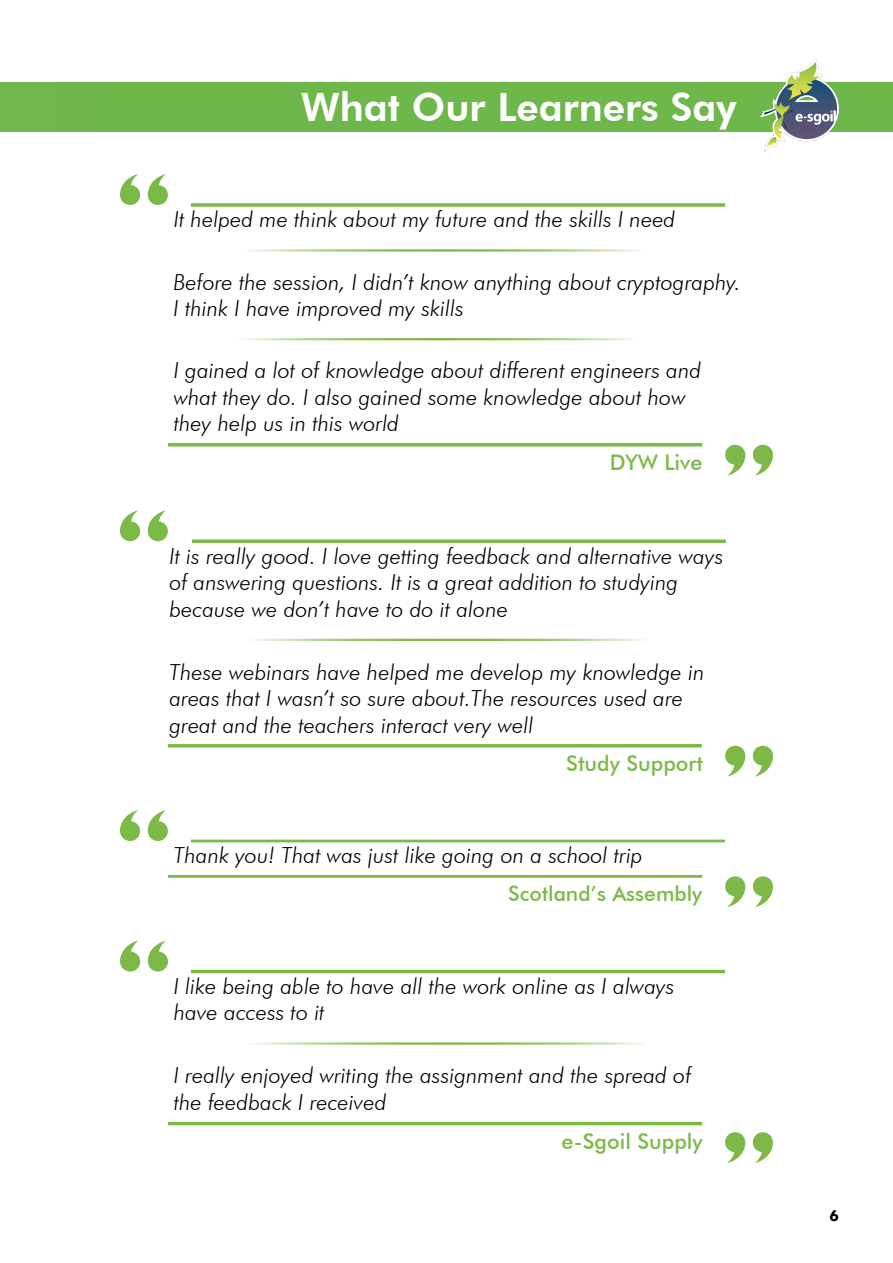
<style>
.page{position:relative;width:893px;height:1263px;background:#fff}
.page>*{position:absolute;margin:0;border:0;box-sizing:border-box;transform-origin:0 0}
.t1{font:800 39px "Futura BT";color:#fff}
.t2{font:italic 300 22.2px/26.5px "Futura BT";color:#000}
.t3{font:500 21.45px "Futura BT";color:#7cb947}
.t4{font:500 21.15px "Futura BT";color:#7cb947}
.t5{font:700 15px "Futura";color:#000}
</style>
<div class="page">
<svg style="left:120px;top:510px;width:48px;height:31px"></svg>
<svg style="left:192px;top:539px;width:534px;height:4px;background:#8cc15e"></svg>
<svg style="left:725px;top:746px;width:48px;height:31px"></svg>
<hr style="left:168px;top:744px;width:534px;height:3px;background:#7cb947">
<svg style="left:120px;top:174px;width:48px;height:31px"></svg>
<svg style="left:191px;top:203px;width:534px;height:4px;background:#8cc15e"></svg>
<svg style="left:725px;top:445px;width:48px;height:31px"></svg>
<hr style="left:168px;top:443px;width:534px;height:3px;background:#7cb947">
<div style="left:0;top:82px;width:893px;height:50px;background:#6eb74b"></div>
<img style="left:760px;top:58px;width:80px;height:94px">
<svg style="left:120px;top:810px;width:48px;height:31px"></svg>
<svg style="left:725px;top:876px;width:48px;height:31px"></svg>
<hr style="left:168px;top:875px;width:534px;height:3px;background:#7cb947">
<hr style="left:191px;top:840px;width:534px;height:2px;background:#7cb947">
<svg style="left:120px;top:940px;width:48px;height:31px"></svg>
<hr style="left:191px;top:970px;width:534px;height:3px;background:#7cb947">
<svg style="left:725px;top:1132px;width:48px;height:31px"></svg>
<hr style="left:168px;top:1122px;width:534px;height:3px;background:#7cb947">
<h1 class="t1" style="left:301px;top:83px;width:437px">What Our Learners Say</h1>
<p class="t2" style="left:174px;top:206px;width:503px">It helped me think about my future and the skills I need</p>
<p class="t2" style="left:174px;top:268px;width:568px">Before the session, I didn’t know anything about cryptography.<br>I think I have improved my skills</p>
<p class="t2" style="left:174px;top:357px;width:529px">I gained a lot of knowledge about different engineers and what they do. I also gained some knowledge about how they help us in this world</p>
<p class="t3" style="left:610px;top:449px;width:94px">DYW Live</p>
<p class="t2" style="left:169px;top:542px;width:555px">It is really good. I love getting feedback and alternative ways of answering questions. It is a great addition to studying because we don’t have to do it alone</p>
<p class="t2" style="left:169px;top:658px;width:537px">These webinars have helped me develop my knowledge in areas that I wasn’t so sure about.The resources used are great and the teachers interact very well</p>
<p class="t3" style="left:566px;top:750px;width:138px">Study Support</p>
<p class="t2" style="left:174px;top:842px;width:471px">Thank you! That was just like going on a school trip</p>
<p class="t4" style="left:508px;top:881px;width:195px">Scotland’s Assembly</p>
<p class="t2" style="left:174px;top:972px;width:502px">I like being able to have all the work online as I always have access to it</p>
<p class="t2" style="left:174px;top:1062px;width:519px">I really enjoyed writing the assignment and the spread of the feedback I received</p>
<p class="t3" style="left:561px;top:1128px;width:143px">e-Sgoil Supply</p>
<p class="t5" style="left:830px;top:1204px;width:11px">6</p>
</div>
